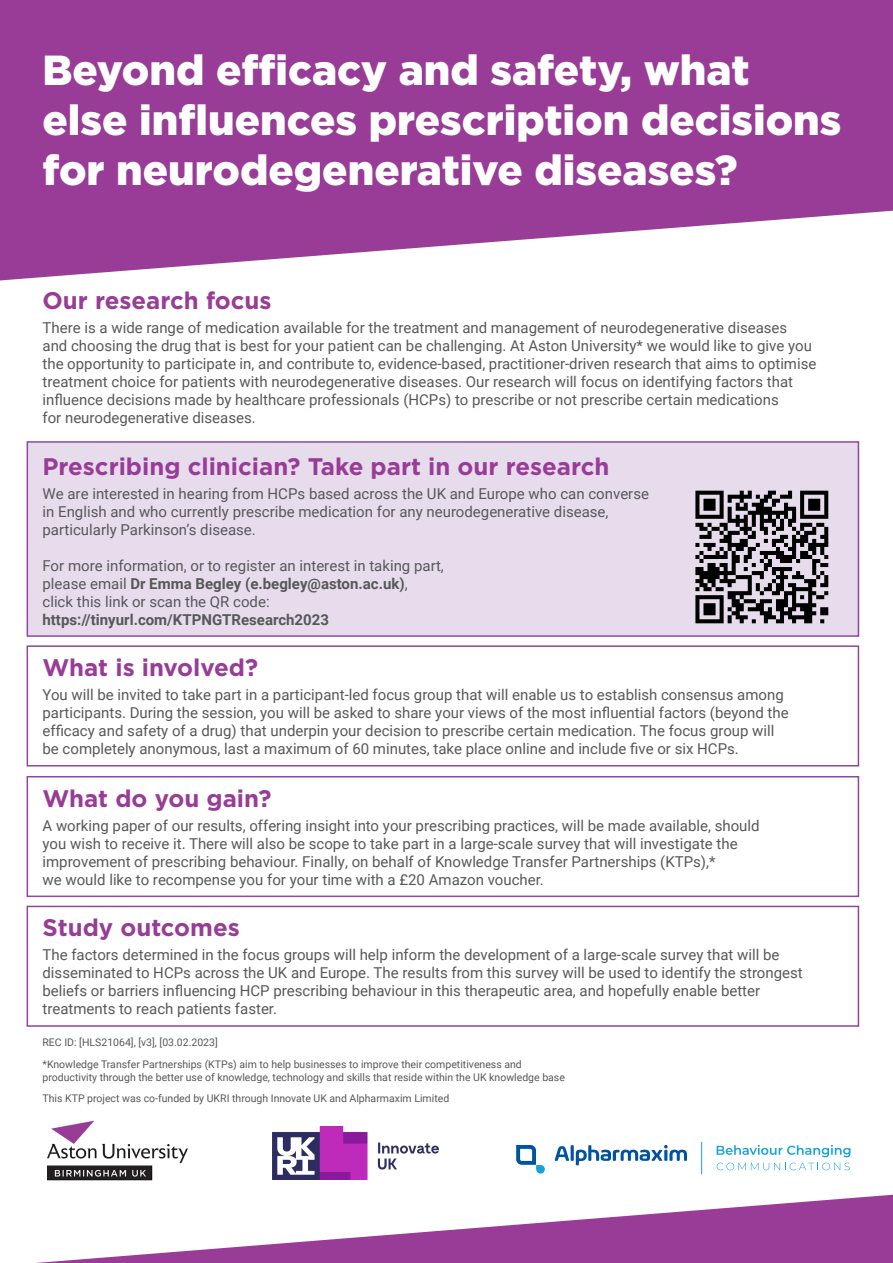
<style>
.page{position:relative;width:893px;height:1263px;background:#fff}
.page>*{position:absolute;margin:0;border:0;box-sizing:border-box;transform-origin:0 0}
.t1{font:900 42px/50.4px "Gotham";color:#fff}
.t2{font:700 24px "Gotham";color:#983c97}
.t3{font:15px/18px "Roboto";color:#57585a}
.t4{font:10.5px/21.6px "Roboto";color:#57585a}
.s1{font-weight:700}
</style>
<div class="page">
<div style="left:27px;top:441px;width:832px;height:196px;background:#e7dcec;border:2px solid #8d489b"></div>
<div style="left:27px;top:645px;width:832px;height:121px;border:2px solid #8d489b"></div>
<div style="left:27px;top:776px;width:832px;height:121px;border:2px solid #8d489b"></div>
<div style="left:27px;top:906px;width:832px;height:121px;border:2px solid #8d489b"></div>
<img style="left:47px;top:1120px;width:140px;height:61px">
<img style="left:273px;top:1126px;width:166px;height:54px">
<svg style="left:0;top:0;width:893px;height:280px;background:#a453a3"></svg>
<svg style="left:717px;top:1145px;width:133px;height:25px"></svg>
<svg style="left:555px;top:1146px;width:14px;height:15px"></svg>
<hr style="left:571px;top:1145px;width:3px;height:16px;background:#00549f">
<svg style="left:576px;top:1145px;width:111px;height:20px"></svg>
<svg style="left:516px;top:1145px;width:29px;height:29px"></svg>
<hr style="left:701px;top:1142px;width:1px;height:32px;background:#18a2dd">
<img style="left:695px;top:490px;width:134px;height:134px">
<svg style="left:36px;top:1195px;width:857px;height:68px"></svg>
<p class="t1" style="left:43px;top:44px;width:708px">Beyond efficacy and safety, what</p>
<p class="t1" style="left:43px;top:95px;width:800px">else influences prescription decisions for neurodegenerative diseases?</p>
<p class="t2" style="left:43px;top:285px;width:231px">Our research focus</p>
<p class="t3" style="left:43px;top:319px;width:775px">There is a wide range of medication available for the treatment and management of neurodegenerative diseases<br>and choosing the drug that is best for your patient can be challenging. At Aston University* we would like to give you the opportunity to participate in, and contribute to, evidence-based, practitioner-driven research that aims to optimise treatment choice for patients with neurodegenerative diseases. Our research will focus on identifying factors that influence decisions made by healthcare professionals (HCPs) to prescribe or not prescribe certain medications<br>for neurodegenerative diseases.</p>
<p class="t2" style="left:43px;top:450px;width:568px">Prescribing clinician? Take part in our research</p>
<p class="t3" style="left:43px;top:484px;width:608px">We are interested in hearing from HCPs based across the UK and Europe who can converse in English and who currently prescribe medication for any neurodegenerative disease, particularly Parkinson’s disease.</p>
<p class="t3" style="left:43px;top:556px;width:403px">For more information, or to register an interest in taking part, please email <span class="s1">Dr Emma Begley (e.begley@aston.ac.uk)</span>,<br>click this link or scan the QR code: <span class="s1">https://tinyurl.com/KTPNGTResearch2023</span></p>
<p class="t2" style="left:43px;top:652px;width:217px">What is involved?</p>
<p class="t3" style="left:43px;top:685px;width:748px">You will be invited to take part in a participant-led focus group that will enable us to establish consensus among participants. During the session, you will be asked to share your views of the most influential factors (beyond the efficacy and safety of a drug) that underpin your decision to prescribe certain medication. The focus group will be completely anonymous, last a maximum of 60 minutes, take place online and include five or six HCPs.</p>
<p class="t2" style="left:43px;top:782px;width:230px">What do you gain?</p>
<p class="t3" style="left:43px;top:816px;width:719px">A working paper of our results, offering insight into your prescribing practices, will be made available, should you wish to receive it. There will also be scope to take part in a large-scale survey that will investigate the improvement of prescribing behaviour. Finally, on behalf of Knowledge Transfer Partnerships (KTPs),*<br>we would like to recompense you for your time with a £20 Amazon voucher.</p>
<p class="t2" style="left:43px;top:911px;width:199px">Study outcomes</p>
<p class="t3" style="left:43px;top:945px;width:762px">The factors determined in the focus groups will help inform the development of a large-scale survey that will be disseminated to HCPs across the UK and Europe. The results from this survey will be used to identify the strongest beliefs or barriers influencing HCP prescribing behaviour in this therapeutic area, and hopefully enable better treatments to reach patients faster.</p>
<p class="t4" style="left:43px;top:1031px;width:481px">REC ID: [HLS21064], [v3], [03.02.2023]<br>*Knowledge Transfer Partnerships (KTPs) aim to help businesses to improve their competitiveness and</p>
<p class="t4" style="left:43px;top:1066px;width:524px">productivity through the better use of knowledge, technology and skills that reside within the UK knowledge base</p>
<p class="t4" style="left:43px;top:1087px;width:408px">This KTP project was co-funded by UKRI through Innovate UK and Alpharmaxim Limited</p>
</div>
